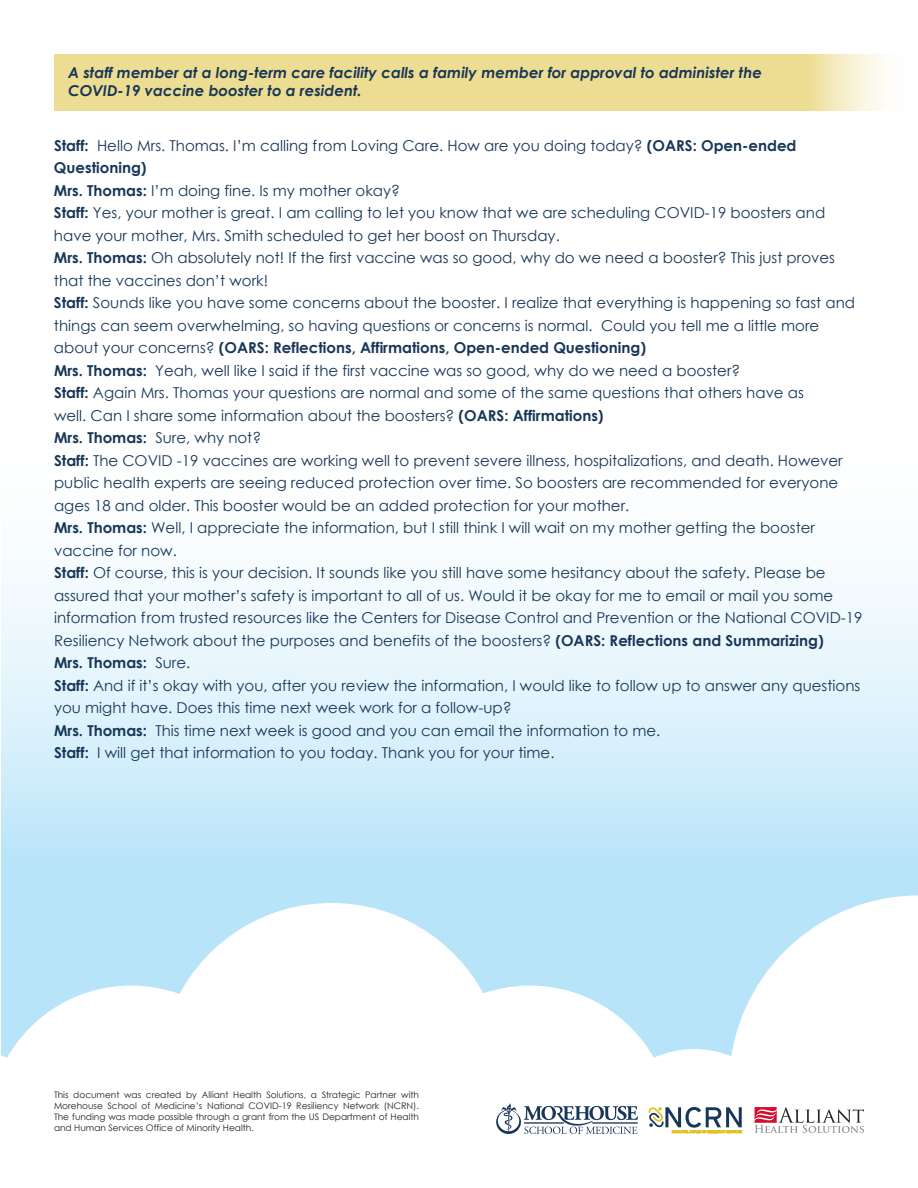
<style>
.page{position:relative;width:918px;height:1188px;background:#fff}
.page>*{position:absolute;margin:0;border:0;box-sizing:border-box;transform-origin:0 0}
.t1{font:15px/22.5px "Century Gothic";color:#183758}
.t2{font:italic 700 15px/18px "Century Gothic";color:#183758}
.t3{font:9px/10.8px "Century Gothic";color:#231f20;text-align:justify}
.s1{font-weight:700}
</style>
<div class="page">
<svg style="left:1px;top:578px;width:917px;height:317px;background:#d6effb"></svg>
<svg style="left:1px;top:895px;width:917px;height:163px"></svg>
<div style="left:54px;top:54px;width:864px;height:57px;background:#eddd93"></div>
<svg style="left:755px;top:1107px;width:109px;height:26px"></svg>
<svg style="left:496px;top:1103px;width:142px;height:31px"></svg>
<svg style="left:648px;top:1107px;width:94px;height:26px"></svg>
<p class="t2" style="left:68px;top:63px;width:695px">A staff member at a long-term care facility calls a family member for approval to administer the<br>COVID-19 vaccine booster to a resident.</p>
<p class="t1" style="left:54px;top:134px;width:803px"><span class="s1">Staff:</span> Hello Mrs. Thomas. I’m calling from Loving Care. How are you doing today? <span class="s1">(OARS: Open-ended Questioning)<br>Mrs. Thomas:</span> I’m doing fine. Is my mother okay?<br><span class="s1">Staff:</span> Yes, your mother is great. I am calling to let you know that we are scheduling COVID-19 boosters and have your mother, Mrs. Smith scheduled to get her boost on Thursday.<br><span class="s1">Mrs. Thomas:</span> Oh absolutely not! If the first vaccine was so good, why do we need a booster? This just proves that the vaccines don’t work!<br><span class="s1">Staff:</span> Sounds like you have some concerns about the booster. I realize that everything is happening so fast and things can seem overwhelming, so having questions or concerns is normal. Could you tell me a little more about your concerns? <span class="s1">(OARS: Reflections, Affirmations, Open-ended Questioning)<br>Mrs. Thomas:</span> Yeah, well like I said if the first vaccine was so good, why do we need a booster?<br><span class="s1">Staff:</span> Again Mrs. Thomas your questions are normal and some of the same questions that others have as</p>
<p class="t1" style="left:54px;top:404px;width:810px">well. Can I share some information about the boosters? <span class="s1">(OARS: Affirmations)<br>Mrs. Thomas:</span> Sure, why not?<br><span class="s1">Staff:</span> The COVID -19 vaccines are working well to prevent severe illness, hospitalizations, and death. However public health experts are seeing reduced protection over time. So boosters are recommended for everyone ages 18 and older. This booster would be an added protection for your mother.<br><span class="s1">Mrs. Thomas:</span> Well, I appreciate the information, but I still think I will wait on my mother getting the booster vaccine for now.<br><span class="s1">Staff:</span> Of course, this is your decision. It sounds like you still have some hesitancy about the safety. Please be assured that your mother’s safety is important to all of us. Would it be okay for me to email or mail you some information from trusted resources like the Centers for Disease Control and Prevention or the National COVID-19<br>Resiliency Network about the purposes and benefits of the boosters? <span class="s1">(OARS: Reflections and Summarizing)<br>Mrs. Thomas:</span> Sure.<br><span class="s1">Staff:</span> And if it’s okay with you, after you review the information, I would like to follow up to answer any questions you might have. Does this time next week work for a follow-up?<br><span class="s1">Mrs. Thomas:</span> This time next week is good and you can email the information to me.<br><span class="s1">Staff:</span> I will get that information to you today. Thank you for your time.</p>
<p class="t3" style="left:54px;top:1090px;width:367px">This document was created by Alliant Health Solutions, a Strategic Partner with Morehouse School of Medicine’s National COVID-19 Resiliency Network (NCRN).<br>The funding was made possible through a grant from the US Department of Health and Human Services Office of Minority Health.</p>
</div>
